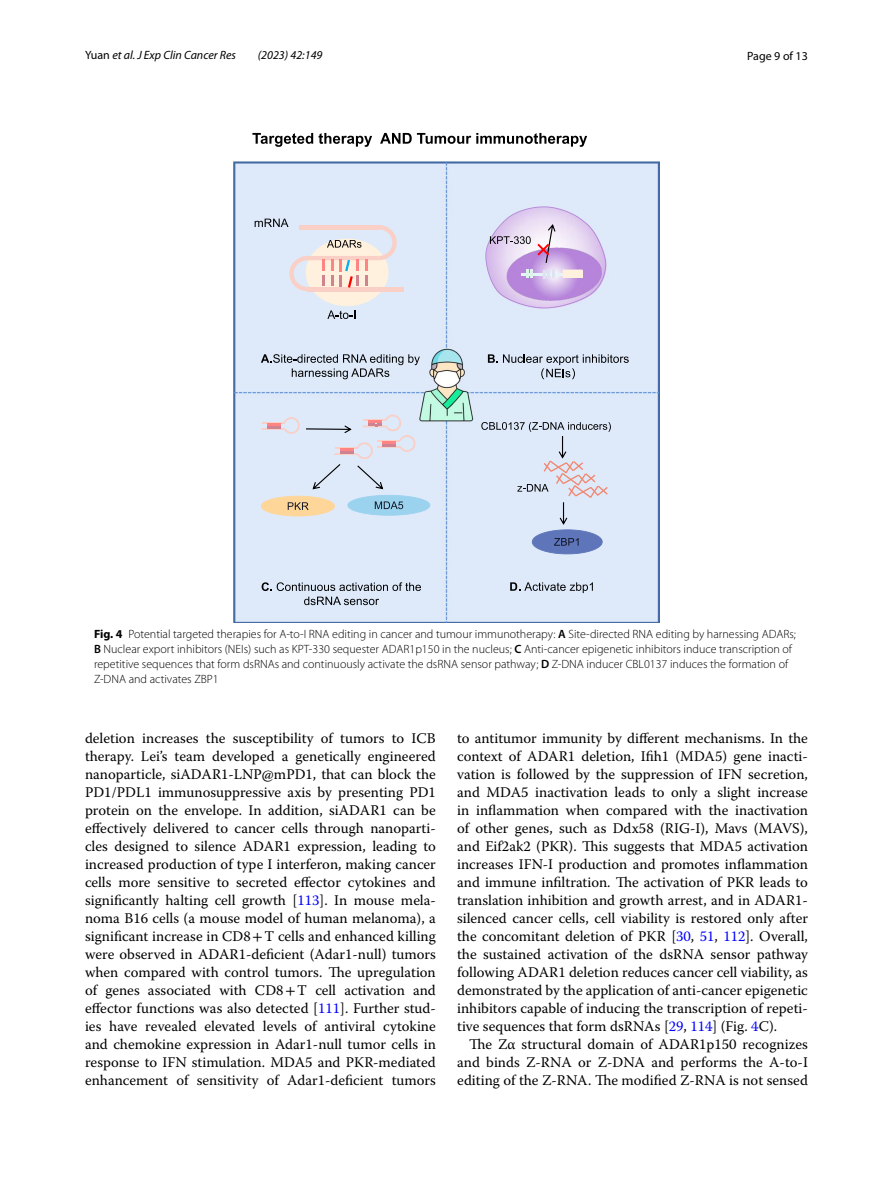
<style>
.page{position:relative;width:893px;height:1187px;background:#fff}
.page>*{position:absolute;margin:0;border:0;box-sizing:border-box;transform-origin:0 0}
.t1{font:14.7px/18px "Warnock Pro";color:#000;text-align:justify}
.t2{font:300 12px/15px "Myriad Pro";color:#000}
.t3{font:italic 12px "Myriad Pro";color:#000}
.t4{font:12px "Myriad Pro";color:#000}
.s1{font-style:normal}
.s2{font-weight:700}
.s3{font-weight:600}
.s4{color:#00f}
.s5{font-family:"STIX"}
</style>
<div class="page">
<div style="left:234px;top:161px;width:425px;height:462px;background:#deeafa"></div>
<svg style="left:262px;top:582px;width:159px;height:23px;background:#bbc5d2"></svg>
<hr style="left:261px;top:428px;width:24px;height:2px;background:#f9cfc6">
<svg style="left:262px;top:417px;width:38px;height:17px"></svg>
<svg style="left:261px;top:495px;width:74px;height:21px;background:#eed3aa"></svg>
<svg style="left:347px;top:495px;width:83px;height:20px;background:#a0cde6"></svg>
<svg style="left:306px;top:414px;width:109px;height:75px;background:#dae0ee"></svg>
<svg style="left:481px;top:422px;width:130px;height:132px;background:#ced7ea"></svg>
<svg style="left:510px;top:582px;width:83px;height:11px"></svg>
<hr style="left:308px;top:287px;width:96px;height:4px;background:#f9cfc6">
<svg style="left:255px;top:218px;width:142px;height:101px;background:#e4e1e6"></svg>
<svg style="left:261px;top:354px;width:159px;height:25px;background:#b7c1ce"></svg>
<svg style="left:488px;top:354px;width:141px;height:25px;background:#c0cad8"></svg>
<svg style="left:485px;top:206px;width:121px;height:102px;background:#d5c2e8"></svg>
<svg style="left:252px;top:133px;width:61px;height:14px"></svg>
<svg style="left:319px;top:133px;width:53px;height:14px"></svg>
<svg style="left:380px;top:133px;width:207px;height:14px"></svg>
<p class="t3" style="left:85px;top:48px;width:152px"><span class="s1">Yuan</span> et al. J Exp Clin Cancer Res</p>
<p class="t3" style="left:258px;top:48px;width:66px">(2023) 42:149</p>
<p class="t4" style="left:747px;top:48px;width:62px">Page 9 of 13</p>
<p class="t2" style="left:94px;top:626px;width:703px"><span class="s2">Fig. 4</span> Potential targeted therapies for A-to-I RNA editing in cancer and tumour immunotherapy: <span class="s3">A</span> Site-directed RNA editing by harnessing ADARs; <span class="s3">B</span> Nuclear export inhibitors (NEIs) such as KPT-330 sequester ADAR1p150 in the nucleus; <span class="s3">C</span> Anti-cancer epigenetic inhibitors induce transcription of repetitive sequences that form dsRNAs and continuously activate the dsRNA sensor pathway; <span class="s3">D</span> Z-DNA inducer CBL0137 induces the formation of Z-DNA and activates ZBP1</p>
<p class="t1" style="left:85px;top:728px;width:352px">deletion increases the susceptibility of tumors to ICB therapy. Lei’s team developed a genetically engineered nanoparticle, siADAR1-LNP@mPD1, that can block the PD1/PDL1 immunosuppressive axis by presenting PD1 protein on the envelope. In addition, siADAR1 can be effectively delivered to cancer cells through nanoparti&shy;cles designed to silence ADAR1 expression, leading to increased production of type I interferon, making cancer cells more sensitive to secreted effector cytokines and significantly halting cell growth [<span class="s4">113</span>]. In mouse mela&shy;noma B16 cells (a mouse model of human melanoma), a significant increase in CD8<span class="s5">+</span>T cells and enhanced killing were observed in ADAR1-deficient (Adar1-null) tumors when compared with control tumors. The upregulation of genes associated with CD8<span class="s5">+</span>T cell activation and effector functions was also detected [<span class="s4">111</span>]. Further stud&shy;ies have revealed elevated levels of antiviral cytokine and chemokine expression in Adar1-null tumor cells in response to IFN stimulation. MDA5 and PKR-mediated enhancement of sensitivity of Adar1-deficient tumors</p>
<p class="t1" style="left:457px;top:728px;width:352px">to antitumor immunity by different mechanisms. In the context of ADAR1 deletion, Ifih1 (MDA5) gene inacti&shy;vation is followed by the suppression of IFN secretion, and MDA5 inactivation leads to only a slight increase in inflammation when compared with the inactivation of other genes, such as Ddx58 (RIG-I), Mavs (MAVS), and Eif2ak2 (PKR). This suggests that MDA5 activation increases IFN-I production and promotes inflammation and immune infiltration. The activation of PKR leads to translation inhibition and growth arrest, and in ADAR1- silenced cancer cells, cell viability is restored only after the concomitant deletion of PKR [<span class="s4">30</span>, <span class="s4">51</span>, <span class="s4">112</span>]. Overall, the sustained activation of the dsRNA sensor pathway following ADAR1 deletion reduces cancer cell viability, as demonstrated by the application of anti-cancer epigenetic inhibitors capable of inducing the transcription of repeti&shy;tive sequences that form dsRNAs [<span class="s4">29</span>, <span class="s4">114</span>] (Fig. <span class="s4">4</span>C).</p>
<p class="t1" style="left:457px;top:1034px;width:352px;text-indent:12px">The Zα structural domain of ADAR1p150 recognizes and binds Z-RNA or Z-DNA and performs the A-to-I editing of the Z-RNA. The modified Z-RNA is not sensed</p>
</div>
